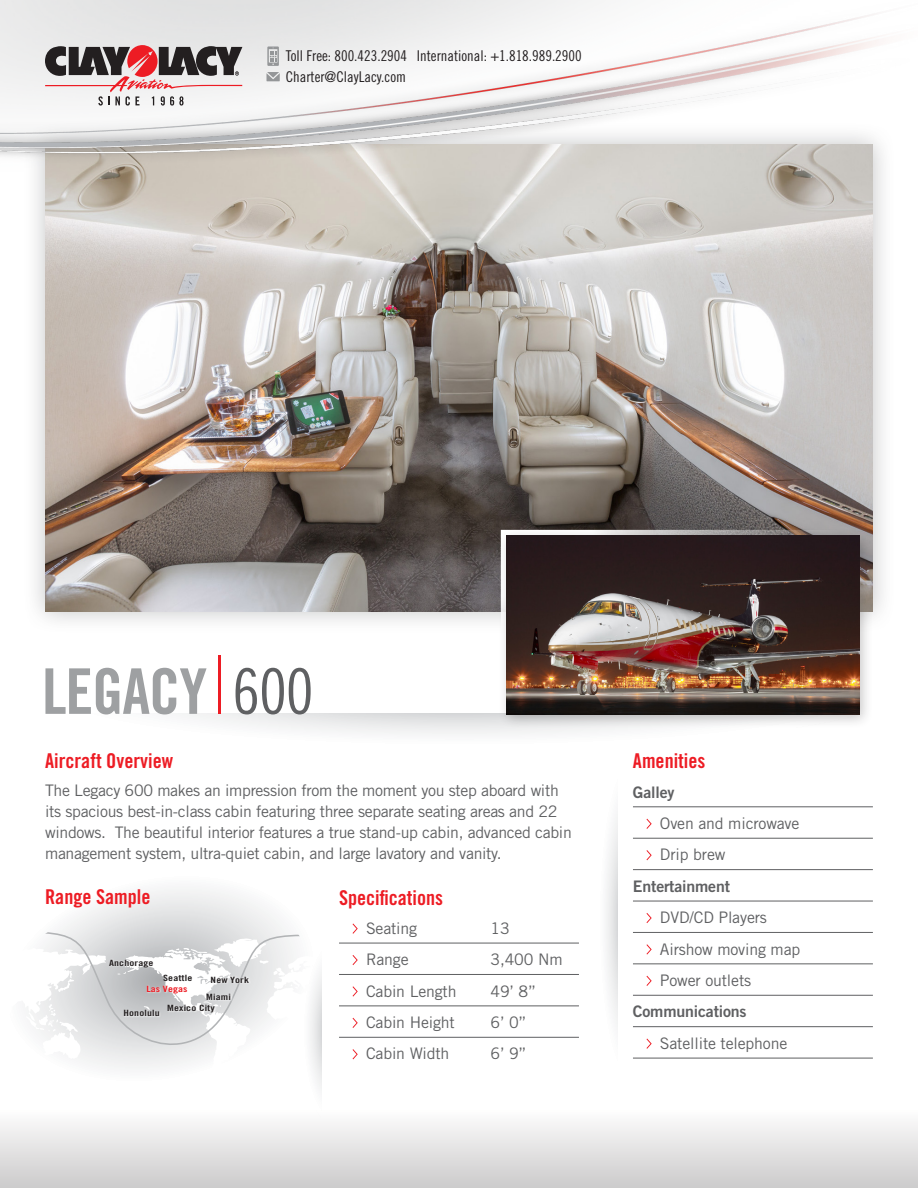
<style>
.page{position:relative;width:918px;height:1188px;background:#fff}
.page>*{position:absolute;margin:0;border:0;box-sizing:border-box;transform-origin:0 0}
.Make_Model_-_page_1{font:63px "Trade Gothic LT Std Bd Cn 20";letter-spacing:-.02em;color:#9ea0a2}
.Heading_-_Red{font:20.4px "Trade Gothic LT Std Bd Cn 20";color:#ed1c24}
.Body-plain{font:15.9px/21px "Trade Gothic LT Std";letter-spacing:-.02em;color:#5f6062}
.Specs_-_rule{font:15.9px "Trade Gothic LT Std";letter-spacing:-.01em;color:#5f6062}
.Specs_-_Sub_Heading{font:15.9px "Trade Gothic LT Std Bd 2";letter-spacing:-.01em;color:#5f6062}
.Specs_-_NO_rule{font:15.9px "Trade Gothic LT Std";letter-spacing:-.01em;color:#5f6062}
.subhead{font:14.85px "Trade Gothic LT Std Cn 18";color:#231f20}
.t1{font:8.7px/10.8px "Trade Gothic LT Std Bd Cn 20";letter-spacing:.01em;color:#231f20;scale:1.29 1}
.t2{font:8.7px "Trade Gothic LT Std Bd Cn 20";letter-spacing:.01em;color:#ed1c24;scale:1.29 1}
.s1{font-family:"Trade Gothic LT Std Cn 18";color:#5f6062}
</style>
<div class="page">
<svg style="left:60px;top:889px;width:218px;height:42px"></svg>
<svg style="left:27px;top:931px;width:90px;height:137px"></svg>
<img style="left:108px;top:957px;width:9px;height:64px">
<div style="left:22px;top:122px;width:874px;height:513px;background:#57585a;opacity:.35"></div>
<img style="left:45px;top:207px;width:828px;height:405px">
<img style="left:0;top:0;width:896px;height:207px">
<div style="left:0;top:1105px;width:918px;height:83px;background:linear-gradient(to bottom,#fff,#cbcacb)"></div>
<hr style="left:339px;top:943px;width:240px;height:1px;background:#5f6062">
<hr style="left:339px;top:974px;width:240px;height:1px;background:#5f6062">
<hr style="left:339px;top:1006px;width:240px;height:1px;background:#5f6062">
<hr style="left:339px;top:1037px;width:240px;height:1px;background:#5f6062">
<svg style="left:117px;top:923px;width:241px;height:201px"></svg>
<svg style="left:606px;top:817px;width:11px;height:207px"></svg>
<svg style="left:45px;top:45px;width:197px;height:61px"></svg>
<svg style="left:267px;top:46px;width:12px;height:20px"></svg>
<svg style="left:267px;top:72px;width:13px;height:9px"></svg>
<div style="left:498px;top:527px;width:376px;height:202px;background:#231f20;opacity:.25"></div>
<img style="left:507px;top:536px;width:352px;height:178px">
<svg style="left:182px;top:714px;width:692px;height:20px"></svg>
<hr style="left:219px;top:655px;width:2px;height:59px;background:#ed1c24">
<hr style="left:633px;top:806px;width:240px;height:1px;background:#5f6062">
<hr style="left:633px;top:838px;width:240px;height:1px;background:#5f6062">
<hr style="left:633px;top:869px;width:240px;height:1px;background:#5f6062">
<hr style="left:633px;top:901px;width:240px;height:1px;background:#5f6062">
<hr style="left:633px;top:932px;width:240px;height:1px;background:#5f6062">
<hr style="left:633px;top:963px;width:240px;height:1px;background:#5f6062">
<hr style="left:633px;top:995px;width:240px;height:1px;background:#5f6062">
<hr style="left:633px;top:1026px;width:240px;height:1px;background:#5f6062">
<hr style="left:633px;top:1058px;width:240px;height:1px;background:#5f6062">
<svg style="left:646px;top:819px;width:6px;height:10px"></svg>
<svg style="left:646px;top:850px;width:6px;height:10px"></svg>
<svg style="left:646px;top:913px;width:6px;height:10px"></svg>
<svg style="left:646px;top:944px;width:6px;height:11px"></svg>
<svg style="left:646px;top:976px;width:6px;height:10px"></svg>
<svg style="left:646px;top:1039px;width:6px;height:10px"></svg>
<p class="subhead" style="left:286px;top:47px;width:297px">Toll Free: 800.423.2904 International: +1.818.989.2900</p>
<p class="subhead" style="left:286px;top:68px;width:122px">Charter@ClayLacy.com</p>
<p class="Make_Model_-_page_1" style="left:42px;top:653px;width:273px">LEGACY <span class="s1">600</span></p>
<p class="Heading_-_Red" style="left:45px;top:749px;width:130px">Aircraft Overview</p>
<p class="Body-plain" style="left:45px;top:780px;width:528px">The Legacy 600 makes an impression from the moment you step aboard with its spacious best-in-class cabin featuring three separate seating areas and 22 windows. The beautiful interior features a true stand-up cabin, advanced cabin management system, ultra-quiet cabin, and large lavatory and vanity.</p>
<p class="Heading_-_Red" style="left:45px;top:884px;width:107px">Range Sample</p>
<p class="Heading_-_Red" style="left:339px;top:885px;width:106px">Specifications</p>
<p class="Specs_-_rule" style="left:366px;top:919px;width:53px">Seating</p>
<p class="Specs_-_rule" style="left:491px;top:919px;width:21px">13</p>
<p class="Specs_-_rule" style="left:366px;top:950px;width:44px">Range</p>
<p class="Specs_-_rule" style="left:491px;top:950px;width:74px">3,400 Nm</p>
<p class="Specs_-_rule" style="left:366px;top:981px;width:92px">Cabin Length</p>
<p class="Specs_-_rule" style="left:491px;top:981px;width:47px">49’ 8”</p>
<p class="Specs_-_rule" style="left:366px;top:1013px;width:90px">Cabin Height</p>
<p class="Specs_-_rule" style="left:491px;top:1013px;width:38px">6’ 0”</p>
<p class="Specs_-_NO_rule" style="left:366px;top:1044px;width:85px">Cabin Width</p>
<p class="Specs_-_NO_rule" style="left:491px;top:1044px;width:38px">6’ 9”</p>
<p class="t1" style="left:109px;top:957px;width:36px">Anchorage</p>
<p class="t2" style="left:146px;top:983px;width:33px">Las Vegas</p>
<p class="t1" style="left:163px;top:972px;width:24px">Seattle</p>
<p class="t1" style="left:211px;top:974px;width:31px">New York</p>
<p class="t1" style="left:167px;top:991px;width:51px;text-indent:39px">Miami<br>Mexico City</p>
<p class="t1" style="left:124px;top:1007px;width:29px">Honolulu</p>
<p class="Heading_-_Red" style="left:633px;top:749px;width:74px">Amenities</p>
<p class="Specs_-_Sub_Heading" style="left:633px;top:782px;width:43px">Galley</p>
<p class="Specs_-_rule" style="left:660px;top:814px;width:141px">Oven and microwave</p>
<p class="Specs_-_rule" style="left:660px;top:845px;width:67px">Drip brew</p>
<p class="Specs_-_Sub_Heading" style="left:633px;top:876px;width:99px">Entertainment</p>
<p class="Specs_-_rule" style="left:660px;top:908px;width:109px">DVD/CD Players</p>
<p class="Specs_-_rule" style="left:660px;top:939px;width:142px">Airshow moving map</p>
<p class="Specs_-_rule" style="left:660px;top:971px;width:93px">Power outlets</p>
<p class="Specs_-_Sub_Heading" style="left:633px;top:1002px;width:115px">Communications</p>
<p class="Specs_-_rule" style="left:660px;top:1034px;width:129px">Satellite telephone</p>
</div>
